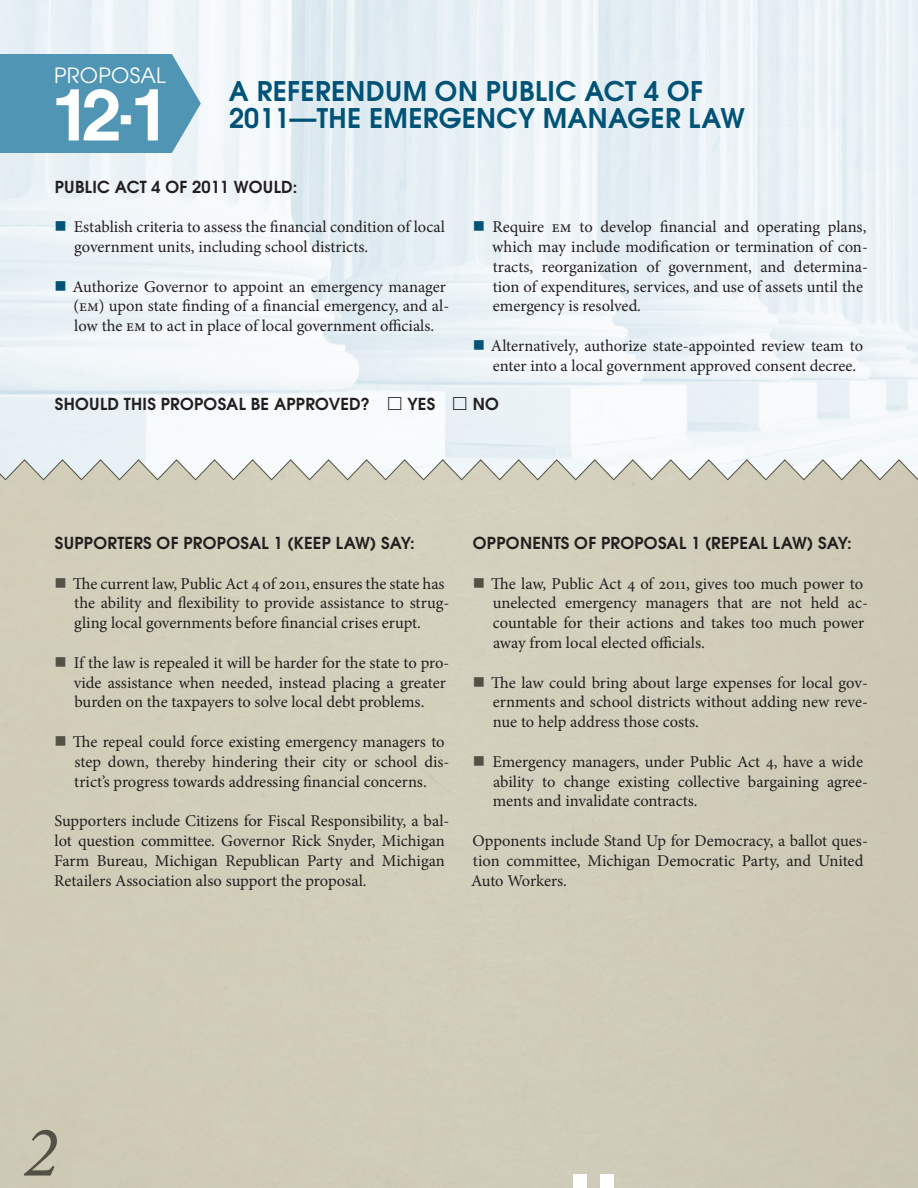
<style>
.page{position:relative;width:918px;height:1188px;background:#fff}
.page>*{position:absolute;margin:0;border:0;box-sizing:border-box;transform-origin:0 0}
.Proposal{font:72px "Coolvetica";color:#fff}
.t1{font:italic 72px "Minion Pro";color:#525145}
.Section{font:700 27px/27px "Te X Gyre Adventor";letter-spacing:.015em;color:#005377}
.Proposal-2{font:21px "Te X Gyre Adventor";letter-spacing:.015em;color:#fff}
.First{font:16.5px/19.8px "Minion Pro";color:#231f20}
.Support_Oppose{font:700 16.5px "Te X Gyre Adventor";letter-spacing:.015em;color:#231f20}
.Yes_No{font:700 16.5px "Te X Gyre Adventor";letter-spacing:.015em;color:#231f20}
.Subtitle{font:700 16.5px "Te X Gyre Adventor";letter-spacing:.015em;color:#231f20}
</style>
<div class="page">
<img style="left:0;top:0;width:918px;height:459px">
<svg style="left:0;top:54px;width:201px;height:99px;background:#5b9bb8"></svg>
<svg style="left:0;top:459px;width:918px;height:21px"></svg>
<svg style="left:917px;top:499px;width:1px;height:21px"></svg>
<svg style="left:56px;top:578px;width:9px;height:9px"></svg>
<svg style="left:56px;top:657px;width:9px;height:10px"></svg>
<svg style="left:56px;top:736px;width:9px;height:10px"></svg>
<svg style="left:474px;top:578px;width:10px;height:9px"></svg>
<svg style="left:474px;top:677px;width:10px;height:9px"></svg>
<svg style="left:474px;top:756px;width:10px;height:10px"></svg>
<svg style="left:56px;top:221px;width:9px;height:10px"></svg>
<svg style="left:56px;top:281px;width:9px;height:9px"></svg>
<svg style="left:474px;top:221px;width:10px;height:10px"></svg>
<svg style="left:474px;top:340px;width:10px;height:10px"></svg>
<svg style="left:388px;top:397px;width:13px;height:13px"></svg>
<svg style="left:453px;top:397px;width:13px;height:13px"></svg>
<p class="Proposal-2" style="left:54px;top:59px;width:113px">PROPOSAL</p>
<p class="Proposal" style="left:54px;top:77px;width:107px">12-1</p>
<p class="Section" style="left:229px;top:75px;width:517px">A REFERENDUM ON PUBLIC ACT 4 OF<br>2011—THE EMERGENCY MANAGER LAW</p>
<p class="Subtitle" style="left:55px;top:172px;width:244px">PUBLIC ACT 4 OF 2011 WOULD:</p>
<p class="First" style="left:74px;top:217px;width:373px">Establish criteria to assess the financial condition of local government units, including school districts.</p>
<p class="First" style="left:72px;top:277px;width:379px">Authorize Governor to appoint an emergency manager (EM) upon state finding of a financial emergency, and al&shy;low the EM to act in place of local government officials.</p>
<p class="First" style="left:492px;top:217px;width:377px">Require EM to develop financial and operating plans, which may include modification or termination of con&shy;tracts, reorganization of government, and determina&shy;tion of expenditures, services, and use of assets until the emergency is resolved.</p>
<p class="First" style="left:491px;top:336px;width:374px">Alternatively, authorize state-appointed review team to enter into a local government approved consent decree.</p>
<p class="Yes_No" style="left:55px;top:390px;width:317px">SHOULD THIS PROPOSAL BE APPROVED?</p>
<p class="Yes_No" style="left:407px;top:390px;width:29px">YES</p>
<p class="Yes_No" style="left:473px;top:390px;width:28px">NO</p>
<p class="Support_Oppose" style="left:55px;top:529px;width:361px">SUPPORTERS OF PROPOSAL 1 (KEEP LAW) SAY:</p>
<p class="First" style="left:73px;top:574px;width:378px">The current law, Public Act 4 of 2011, ensures the state has the ability and flexibility to provide assistance to strug&shy;gling local governments before financial crises erupt.</p>
<p class="First" style="left:74px;top:653px;width:377px">If the law is repealed it will be harder for the state to pro&shy;vide assistance when needed, instead placing a greater burden on the taxpayers to solve local debt problems.</p>
<p class="First" style="left:73px;top:732px;width:378px">The repeal could force existing emergency managers to step down, thereby hindering their city or school dis&shy;trict’s progress towards addressing financial concerns.</p>
<p class="First" style="left:54px;top:811px;width:397px">Supporters include Citizens for Fiscal Responsibility, a bal&shy;lot question committee. Governor Rick Snyder, Michigan Farm Bureau, Michigan Republican Party and Michigan Retailers Association also support the proposal.</p>
<p class="Support_Oppose" style="left:473px;top:529px;width:380px">OPPONENTS OF PROPOSAL 1 (REPEAL LAW) SAY:</p>
<p class="First" style="left:491px;top:574px;width:378px">The law, Public Act 4 of 2011, gives too much power to unelected emergency managers that are not held ac&shy;countable for their actions and takes too much power away from local elected officials.</p>
<p class="First" style="left:491px;top:673px;width:378px;text-align:justify">The law could bring about large expenses for local gov&shy;ernments and school districts without adding new reve&shy;nue to help address those costs.</p>
<p class="First" style="left:492px;top:752px;width:377px">Emergency managers, under Public Act 4, have a wide ability to change existing collective bargaining agree&shy;ments and invalidate contracts.</p>
<p class="First" style="left:471px;top:831px;width:398px">Opponents include Stand Up for Democracy, a ballot ques&shy;tion committee, Michigan Democratic Party, and United<br>Auto Workers.</p>
<p class="t1" style="left:24px;top:1103px;width:35px">2</p>
</div>
